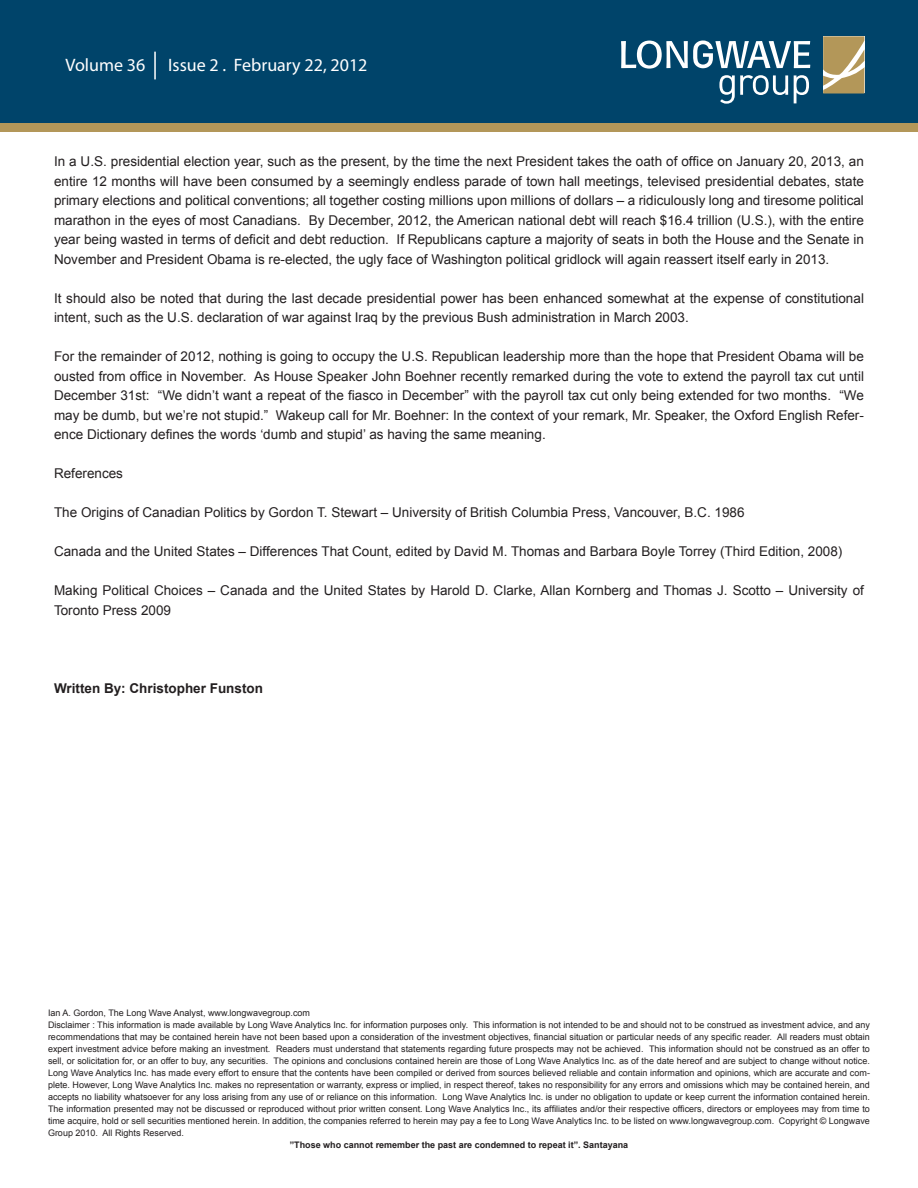
<style>
.page{position:relative;width:918px;height:1188px;background:#fff}
.page>*{position:absolute;margin:0;border:0;box-sizing:border-box;transform-origin:0 0}
.t1{font:18px "Myriad Pro";color:#fff}
.t2{font:13.5px/19.5px "Arial";color:#231f20;text-align:justify}
.t3{font:700 13.5px "Arial";color:#231f20}
.t4{font:9px/12px "Arial";color:#231f20;text-align:justify}
.t5{font:700 9px "Arial";color:#231f20}
</style>
<div class="page">
<div style="left:0;top:122px;width:918px;height:10px;background:#b39759"></div>
<div style="left:0;top:0;width:918px;height:123px;background:#00446a"></div>
<hr style="left:154px;top:52px;width:2px;height:27px;background:#fff">
<svg style="left:621px;top:40px;width:189px;height:29px"></svg>
<svg style="left:719px;top:75px;width:69px;height:29px"></svg>
<svg style="left:794px;top:75px;width:15px;height:28px"></svg>
<svg style="left:823px;top:36px;width:41px;height:58px;background:#bfa977"></svg>
<p class="t1" style="left:66px;top:54px;width:81px">Volume 36</p>
<p class="t1" style="left:168px;top:54px;width:201px">Issue 2 . February 22, 2012</p>
<p class="t2" style="left:54px;top:152px;width:811px">In a U.S. presidential election year, such as the present, by the time the next President takes the oath of office on January 20, 2013, an entire 12 months will have been consumed by a seemingly endless parade of town hall meetings, televised presidential debates, state primary elections and political conventions; all together costing millions upon millions of dollars – a ridiculously long and tiresome political marathon in the eyes of most Canadians. By December, 2012, the American national debt will reach $16.4 trillion (U.S.), with the entire year being wasted in terms of deficit and debt reduction. If Republicans capture a majority of seats in both the House and the Senate in November and President Obama is re-elected, the ugly face of Washington political gridlock will again reassert itself early in 2013.</p>
<p class="t2" style="left:54px;top:288px;width:811px">It should also be noted that during the last decade presidential power has been enhanced somewhat at the expense of constitutional intent, such as the U.S. declaration of war against Iraq by the previous Bush administration in March 2003.</p>
<p class="t2" style="left:54px;top:347px;width:811px">For the remainder of 2012, nothing is going to occupy the U.S. Republican leadership more than the hope that President Obama will be ousted from office in November. As House Speaker John Boehner recently remarked during the vote to extend the payroll tax cut until December 31st: “We didn’t want a repeat of the fiasco in December” with the payroll tax cut only being extended for two months. “We may be dumb, but we’re not stupid.” Wakeup call for Mr. Boehner: In the context of your remark, Mr. Speaker, the Oxford English Refer&shy;ence Dictionary defines the words ‘dumb and stupid’ as having the same meaning.</p>
<p class="t2" style="left:54px;top:464px;width:71px">References</p>
<p class="t2" style="left:54px;top:503px;width:692px">The Origins of Canadian Politics by Gordon T. Stewart – University of British Columbia Press, Vancouver, B.C. 1986</p>
<p class="t2" style="left:54px;top:542px;width:790px">Canada and the United States – Differences That Count, edited by David M. Thomas and Barbara Boyle Torrey (Third Edition, 2008)</p>
<p class="t2" style="left:54px;top:581px;width:811px">Making Political Choices – Canada and the United States by Harold D. Clarke, Allan Kornberg and Thomas J. Scotto – University of<br>Toronto Press 2009</p>
<p class="t3" style="left:54px;top:679px;width:211px">Written By: Christopher Funston</p>
<p class="t4" style="left:48px;top:1007px;width:264px">Ian A. Gordon, The Long Wave Analyst, www.longwavegroup.com</p>
<p class="t4" style="left:48px;top:1019px;width:824px">Disclaimer : This information is made available by Long Wave Analytics Inc. for information purposes only. This information is not intended to be and should not to be construed as investment advice, and any recommendations that may be contained herein have not been based upon a consideration of the investment objectives, financial situation or particular needs of any specific reader. All readers must obtain expert investment advice before making an investment. Readers must understand that statements regarding future prospects may not be achieved. This information should not be construed as an offer to sell, or solicitation for, or an offer to buy, any securities. The opinions and conclusions contained herein are those of Long Wave Analytics Inc. as of the date hereof and are subject to change without notice.<br>Long Wave Analytics Inc. has made every effort to ensure that the contents have been compiled or derived from sources believed reliable and contain information and opinions, which are accurate and com&shy;plete. However, Long Wave Analytics Inc. makes no representation or warranty, express or implied, in respect thereof, takes no responsibility for any errors and omissions which may be contained herein, and accepts no liability whatsoever for any loss arising from any use of or reliance on this information. Long Wave Analytics Inc. is under no obligation to update or keep current the information contained herein.<br>The information presented may not be discussed or reproduced without prior written consent. Long Wave Analytics Inc., its affiliates and/or their respective officers, directors or employees may from time to time acquire, hold or sell securities mentioned herein. In addition, the companies referred to herein may pay a fee to Long Wave Analytics Inc. to be listed on www.longwavegroup.com. Copyright © Longwave Group 2010. All Rights Reserved.</p>
<p class="t5" style="left:290px;top:1139px;width:340px">”Those who cannot remember the past are condemned to repeat it”. Santayana</p>
</div>
